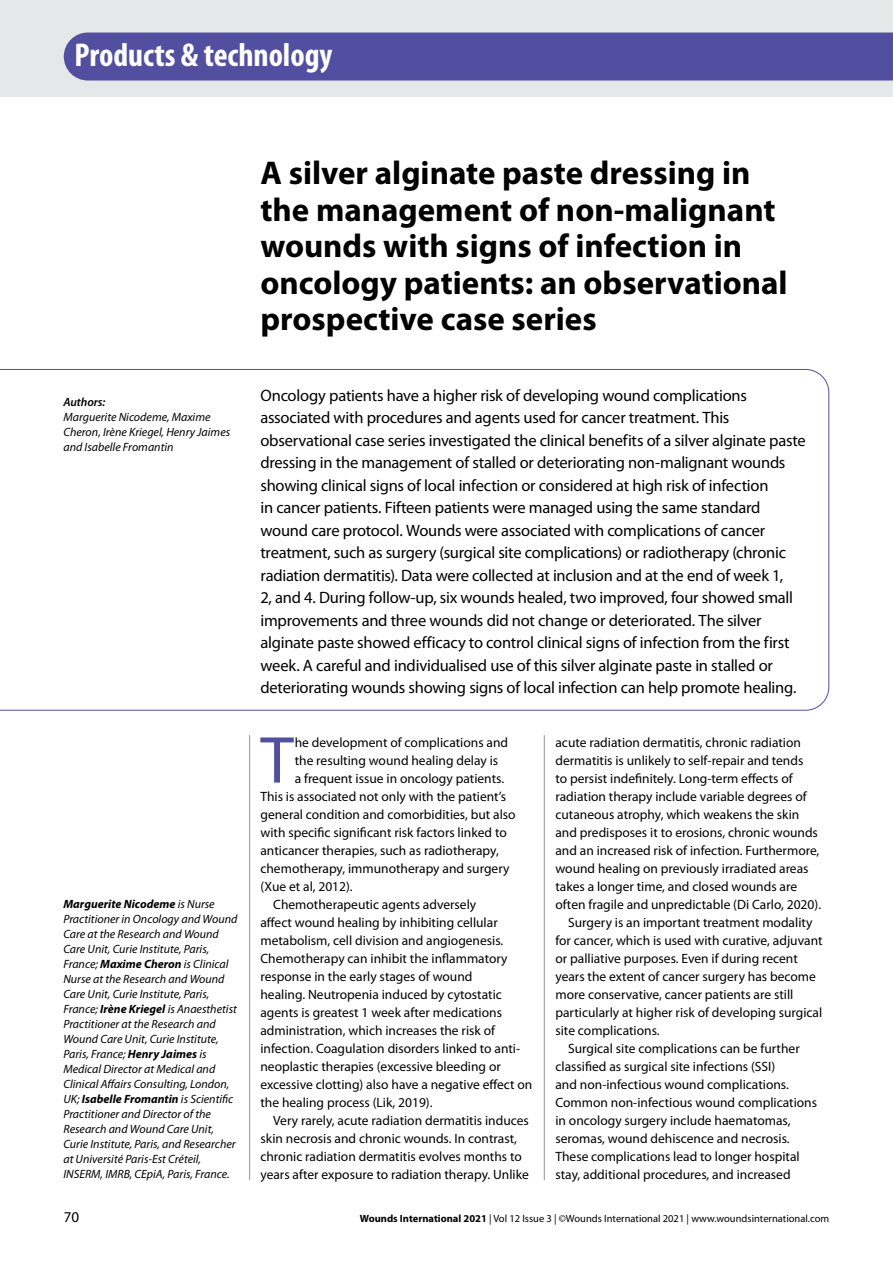
<style>
.page{position:relative;width:893px;height:1263px;background:#fff}
.page>*{position:absolute;margin:0;border:0;box-sizing:border-box;transform-origin:0 0}
.t1{font:66.9px "Myriad Pro";color:#524fa1}
.t2{font:700 condensed 33.15px "Myriad Pro";color:#fff}
.t3{font:700 33px/36.6px "Myriad Pro";color:#000}
.t4{font:16.5px/22.5px "Myriad Pro";letter-spacing:-.015em;color:#000}
.t5{font:15px "Myriad Pro";color:#000}
.t6{font:13.5px "Myriad Pro";color:#000}
.t7{font:italic 12px/15px "Myriad Pro";color:#000}
.t8{font:italic 600 12px "Myriad Pro";letter-spacing:-.005em;color:#000}
.t9{font:10.5px "Myriad Pro";color:#000}
.s1{font-weight:700}
</style>
<div class="page">
<div style="left:0;top:0;width:893px;height:97px;background:#e6e7e8"></div>
<hr style="left:544px;top:735px;width:1px;height:445px;background:#939598">
<hr style="left:249px;top:735px;width:1px;height:445px;background:#939598">
<svg style="left:0;top:369px;width:829px;height:342px"></svg>
<div style="left:63px;top:397px;width:180px;height:90px;background:#fff"></div>
<div style="left:64px;top:33px;width:829px;height:48px;background:#524fa1"></div>
<h2 class="t2" style="left:74px;top:35px;width:260px">Products &amp; technology</h2>
<p class="t8" style="left:63px;top:394px;width:44px">Authors:</p>
<p class="t7" style="left:63px;top:409px;width:168px">Marguerite Nicodeme, Maxime<br>Cheron, Irène Kriegel, Henry Jaimes and Isabelle Fromantin</p>
<p class="t7" style="left:63px;top:896px;width:176px"><span class="s1">Marguerite Nicodeme</span> is Nurse Practitioner in Oncology and Wound Care at the Research and Wound Care Unit, Curie Institute, Paris, France; <span class="s1">Maxime Cheron</span> is Clinical Nurse at the Research and Wound Care Unit, Curie Institute, Paris, France; <span class="s1">Irène Kriegel</span> is Anaesthetist Practitioner at the Research and Wound Care Unit, Curie Institute, Paris, France; <span class="s1">Henry Jaimes</span> is Medical Director at Medical and Clinical Affairs Consulting, London, UK; <span class="s1">Isabelle Fromantin</span> is Scientific Practitioner and Director of the Research and Wound Care Unit, Curie Institute, Paris, and Researcher at Université Paris-Est Créteil, INSERM, IMRB, CEpiA, Paris, France.</p>
<h3 class="t3" style="left:260px;top:153px;width:529px">A silver alginate paste dressing in the management of non-malignant wounds with signs of infection in oncology patients: an observational prospective case series</h3>
<p class="t4" style="left:260px;top:384px;width:547px">Oncology patients have a higher risk of developing wound complications associated with procedures and agents used for cancer treatment. This observational case series investigated the clinical benefits of a silver alginate paste dressing in the management of stalled or deteriorating non-malignant wounds showing clinical signs of local infection or considered at high risk of infection<br>in cancer patients. Fifteen patients were managed using the same standard wound care protocol. Wounds were associated with complications of cancer treatment, such as surgery (surgical site complications) or radiotherapy (chronic radiation dermatitis). Data were collected at inclusion and at the end of week 1,<br>2, and 4. During follow-up, six wounds healed, two improved, four showed small improvements and three wounds did not change or deteriorated. The silver alginate paste showed efficacy to control clinical signs of infection from the first week. A careful and individualised use of this silver alginate paste in stalled or deteriorating wounds showing signs of local infection can help promote healing.</p>
<h1 class="t1" style="left:260px;top:719px;width:35px">T</h1>
<p class="t6" style="left:295px;top:734px;width:215px">he development of complications and</p>
<p class="t6" style="left:295px;top:752px;width:205px">the resulting wound healing delay is</p>
<p class="t6" style="left:295px;top:770px;width:211px">a frequent issue in oncology patients.</p>
<p class="t6" style="left:260px;top:788px;width:247px">This is associated not only with the patient’s</p>
<p class="t6" style="left:260px;top:806px;width:257px">general condition and comorbidities, but also</p>
<p class="t6" style="left:260px;top:824px;width:248px">with specific significant risk factors linked to</p>
<p class="t6" style="left:260px;top:842px;width:240px">anticancer therapies, such as radiotherapy,</p>
<p class="t6" style="left:260px;top:860px;width:251px">chemotherapy, immunotherapy and surgery</p>
<p class="t6" style="left:260px;top:878px;width:94px">(Xue et al, 2012).</p>
<p class="t6" style="left:273px;top:896px;width:204px">Chemotherapeutic agents adversely</p>
<p class="t6" style="left:260px;top:914px;width:239px">affect wound healing by inhibiting cellular</p>
<p class="t6" style="left:260px;top:932px;width:244px">metabolism, cell division and angiogenesis.</p>
<p class="t6" style="left:260px;top:950px;width:249px">Chemotherapy can inhibit the inflammatory</p>
<p class="t6" style="left:260px;top:968px;width:214px">response in the early stages of wound</p>
<p class="t6" style="left:260px;top:986px;width:243px">healing. Neutropenia induced by cytostatic</p>
<p class="t6" style="left:260px;top:1004px;width:243px">agents is greatest 1 week after medications</p>
<p class="t6" style="left:260px;top:1022px;width:236px">administration, which increases the risk of</p>
<p class="t6" style="left:260px;top:1040px;width:261px">infection. Coagulation disorders linked to anti-</p>
<p class="t6" style="left:260px;top:1058px;width:242px">neoplastic therapies (excessive bleeding or</p>
<p class="t6" style="left:260px;top:1076px;width:273px">excessive clotting) also have a negative effect on</p>
<p class="t6" style="left:260px;top:1094px;width:174px">the healing process (Lik, 2019).</p>
<p class="t6" style="left:273px;top:1112px;width:257px">Very rarely, acute radiation dermatitis induces</p>
<p class="t6" style="left:260px;top:1130px;width:258px">skin necrosis and chronic wounds. In contrast,</p>
<p class="t6" style="left:260px;top:1148px;width:263px">chronic radiation dermatitis evolves months to</p>
<p class="t6" style="left:260px;top:1166px;width:270px">years after exposure to radiation therapy. Unlike</p>
<p class="t6" style="left:555px;top:734px;width:247px">acute radiation dermatitis, chronic radiation</p>
<p class="t6" style="left:555px;top:752px;width:249px">dermatitis is unlikely to self-repair and tends</p>
<p class="t6" style="left:555px;top:770px;width:239px">to persist indefinitely. Long-term effects of</p>
<p class="t6" style="left:555px;top:788px;width:253px">radiation therapy include variable degrees of</p>
<p class="t6" style="left:555px;top:806px;width:245px">cutaneous atrophy, which weakens the skin</p>
<p class="t6" style="left:555px;top:824px;width:264px">and predisposes it to erosions, chronic wounds</p>
<p class="t6" style="left:555px;top:842px;width:265px">and an increased risk of infection. Furthermore,</p>
<p class="t6" style="left:555px;top:860px;width:255px">wound healing on previously irradiated areas</p>
<p class="t6" style="left:555px;top:878px;width:243px">takes a longer time, and closed wounds are</p>
<p class="t6" style="left:555px;top:896px;width:267px">often fragile and unpredictable (Di Carlo, 2020).</p>
<p class="t6" style="left:568px;top:914px;width:246px">Surgery is an important treatment modality</p>
<p class="t6" style="left:555px;top:932px;width:269px">for cancer, which is used with curative, adjuvant</p>
<p class="t6" style="left:555px;top:950px;width:244px">or palliative purposes. Even if during recent</p>
<p class="t6" style="left:555px;top:968px;width:262px">years the extent of cancer surgery has become</p>
<p class="t6" style="left:555px;top:986px;width:239px">more conservative, cancer patients are still</p>
<p class="t6" style="left:555px;top:1004px;width:268px">particularly at higher risk of developing surgical</p>
<p class="t6" style="left:555px;top:1022px;width:106px">site complications.</p>
<p class="t6" style="left:568px;top:1040px;width:233px">Surgical site complications can be further</p>
<p class="t6" style="left:555px;top:1058px;width:221px">classified as surgical site infections (SSI)</p>
<p class="t6" style="left:555px;top:1076px;width:235px">and non-infectious wound complications.</p>
<p class="t6" style="left:555px;top:1094px;width:263px">Common non-infectious wound complications</p>
<p class="t6" style="left:555px;top:1112px;width:237px">in oncology surgery include haematomas,</p>
<p class="t6" style="left:555px;top:1130px;width:236px">seromas, wound dehiscence and necrosis.</p>
<p class="t6" style="left:555px;top:1148px;width:246px">These complications lead to longer hospital</p>
<p class="t6" style="left:555px;top:1166px;width:237px">stay, additional procedures, and increased</p>
<p class="t5" style="left:64px;top:1207px;width:17px">70</p>
<p class="t9" style="left:360px;top:1212px;width:471px"><span class="s1">Wounds International 2021</span> | Vol 12 Issue 3 | ©Wounds International 2021 | www.woundsinternational.com</p>
</div>
